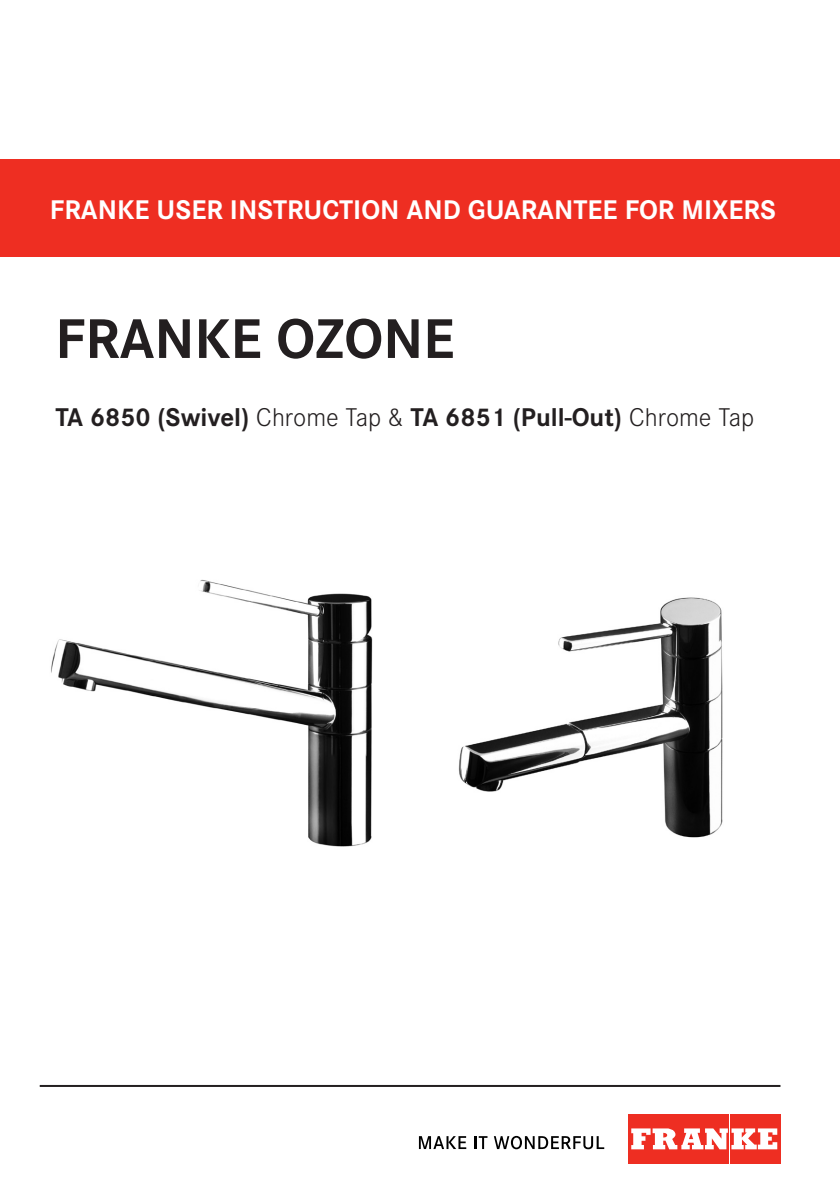
<style>
.page{position:relative;width:840px;height:1191px;background:#fff}
.page>*{position:absolute;margin:0;border:0;box-sizing:border-box;transform-origin:0 0}
.t1{font:700 58px "Corporate S";color:#231f20}
.t2{font:700 28px "Corporate S";color:#fff}
.t3{font:700 26.6px "Corporate S";color:#231f20}
.s1{font-weight:300}
</style>
<div class="page">
<div style="left:0;top:159px;width:839px;height:98px;background:#ee2e22"></div>
<div style="left:627px;top:1113px;width:51px;height:50px;background:#ee2e22"></div>
<div style="left:679px;top:1113px;width:49px;height:50px;background:#ee2e22"></div>
<div style="left:730px;top:1113px;width:50px;height:50px;background:#ee2e22"></div>
<svg style="left:631px;top:1128px;width:145px;height:21px"></svg>
<svg style="left:418px;top:1136px;width:48px;height:13px"></svg>
<svg style="left:474px;top:1136px;width:13px;height:13px"></svg>
<svg style="left:493px;top:1135px;width:111px;height:14px"></svg>
<img style="left:51px;top:579px;width:322px;height:268px">
<img style="left:458px;top:597px;width:265px;height:241px">
<hr style="left:40px;top:1085px;width:740px;height:2px;background:#231f20">
<p class="t2" style="left:50px;top:187px;width:727px">FRANKE USER INSTRUCTION AND GUARANTEE FOR MIXERS</p>
<p class="t1" style="left:55px;top:293px;width:400px">FRANKE OZONE</p>
<p class="t3" style="left:55px;top:396px;width:700px">TA 6850 (Swivel) <span class="s1">Chrome Tap &amp;</span> TA 6851 (Pull-Out) <span class="s1">Chrome Tap</span></p>
</div>
